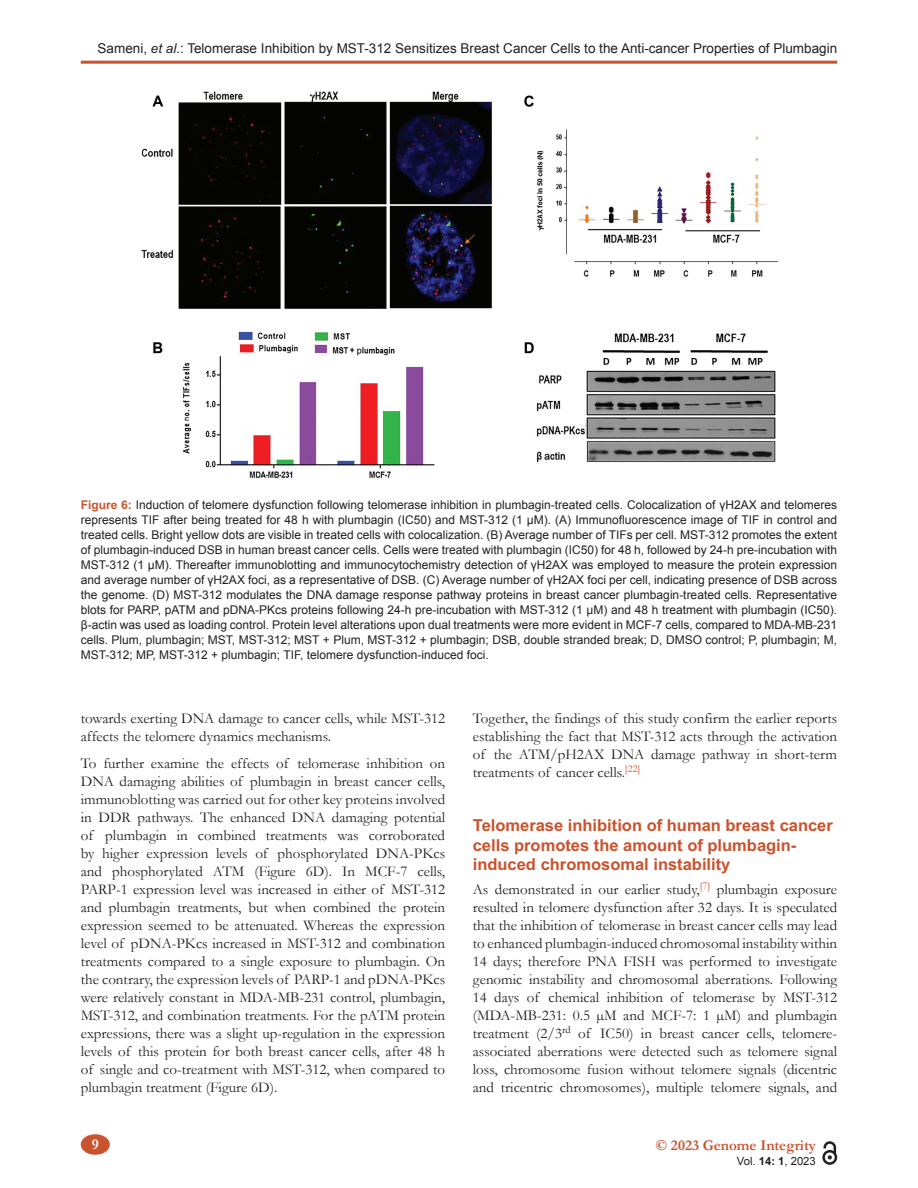
<style>
.page{position:relative;width:918px;height:1188px;background:#fff}
.page>*{position:absolute;margin:0;border:0;box-sizing:border-box;transform-origin:0 0}
.t1{font:700 16.5px/19.5px "Arial";color:#ca522c}
.t2{font:15px/18px "Garamond";color:#231f20;text-align:justify}
.t3{font:700 15px "Garamond";color:#ca522c}
.t4{font:700 15px "Garamond";color:#fff}
.t5{font:13.5px "Arial";color:#231f20}
.t6{font:12px/15px "Arial";color:#231f20;text-align:justify}
.t7{font:11.25px "Arial";color:#231f20}
.s1{font-style:italic}
.s2{font-weight:700;color:#ca522c}
.s3{font-weight:700}
</style>
<div class="page">
<hr style="left:81px;top:61px;width:756px;height:3px;background:#ca522c">
<div style="left:81px;top:1134px;width:29px;height:21px;background:#ca522c;border-radius:50%"></div>
<svg style="left:822px;top:1141px;width:15px;height:24px"></svg>
<img style="left:141px;top:91px;width:637px;height:387px">
<p class="t5" style="left:98px;top:40px;width:741px">Sameni, <span class="s1">et al.</span>: Telomerase Inhibition by MST-312 Sensitizes Breast Cancer Cells to the Anti-cancer Properties of Plumbagin</p>
<p class="t6" style="left:81px;top:497px;width:758px"><span class="s2">Figure 6:</span> Induction of telomere dysfunction following telomerase inhibition in plumbagin-treated cells. Colocalization of γH2AX and telomeres represents TIF after being treated for 48 h with plumbagin (IC50) and MST-312 (1 μM). (A) Immunofluorescence image of TIF in control and treated cells. Bright yellow dots are visible in treated cells with colocalization. (B) Average number of TIFs per cell. MST-312 promotes the extent of plumbagin-induced DSB in human breast cancer cells. Cells were treated with plumbagin (IC50) for 48 h, followed by 24-h pre-incubation with MST-312 (1 μM). Thereafter immunoblotting and immunocytochemistry detection of γH2AX was employed to measure the protein expression and average number of γH2AX foci, as a representative of DSB. (C) Average number of γH2AX foci per cell, indicating presence of DSB across the genome. (D) MST-312 modulates the DNA damage response pathway proteins in breast cancer plumbagin-treated cells. Representative blots for PARP, pATM and pDNA-PKcs proteins following 24-h pre-incubation with MST-312 (1 μM) and 48 h treatment with plumbagin (IC50). β-actin was used as loading control. Protein level alterations upon dual treatments were more evident in MCF-7 cells, compared to MDA-MB-231 cells. Plum, plumbagin; MST, MST-312; MST + Plum, MST-312 + plumbagin; DSB, double stranded break; D, DMSO control; P, plumbagin; M, MST-312; MP, MST-312 + plumbagin; TIF, telomere dysfunction-induced foci.</p>
<p class="t2" style="left:81px;top:709px;width:366px">towards exerting DNA damage to cancer cells, while MST-312 affects the telomere dynamics mechanisms.</p>
<p class="t2" style="left:81px;top:754px;width:366px">To further examine the effects of telomerase inhibition on DNA damaging abilities of plumbagin in breast cancer cells, immunoblotting was carried out for other key proteins involved in DDR pathways. The enhanced DNA damaging potential of plumbagin in combined treatments was corroborated by higher expression levels of phosphorylated DNA-PKcs and phosphorylated ATM (Figure 6D). In MCF-7 cells, PARP-1 expression level was increased in either of MST-312 and plumbagin treatments, but when combined the protein expression seemed to be attenuated. Whereas the expression level of pDNA-PKcs increased in MST-312 and combination treatments compared to a single exposure to plumbagin. On the contrary, the expression levels of PARP-1 and pDNA-PKcs were relatively constant in MDA-MB-231 control, plumbagin, MST-312, and combination treatments. For the pATM protein expressions, there was a slight up-regulation in the expression levels of this protein for both breast cancer cells, after 48 h of single and co-treatment with MST-312, when compared to plumbagin treatment (Figure 6D).</p>
<p class="t2" style="left:473px;top:709px;width:366px">Together, the findings of this study confirm the earlier reports establishing the fact that MST-312 acts through the activation of the ATM/pH2AX DNA damage pathway in short-term treatments of cancer cells.<sup>[22]</sup></p>
<p class="t1" style="left:473px;top:816px;width:362px">Telomerase inhibition of human breast cancer cells promotes the amount of plumbagin&shy;induced chromosomal instability</p>
<p class="t2" style="left:473px;top:880px;width:366px">As demonstrated in our earlier study,<sup>[7]</sup> plumbagin exposure resulted in telomere dysfunction after 32 days. It is speculated that the inhibition of telomerase in breast cancer cells may lead to enhanced plumbagin-induced chromosomal instability within 14 days; therefore PNA FISH was performed to investigate genomic instability and chromosomal aberrations. Following 14 days of chemical inhibition of telomerase by MST-312 (MDA-MB-231: 0.5 µM and MCF-7: 1 µM) and plumbagin treatment (2/3<sup>rd</sup> of IC50) in breast cancer cells, telomere&shy;associated aberrations were detected such as telomere signal loss, chromosome fusion without telomere signals (dicentric and tricentric chromosomes), multiple telomere signals, and</p>
<p class="t4" style="left:92px;top:1134px;width:9px">9</p>
<p class="t3" style="left:656px;top:1135px;width:161px">© 2023 Genome Integrity</p>
<p class="t7" style="left:737px;top:1153px;width:80px">Vol. <span class="s3">14: 1</span>, 2023</p>
</div>
